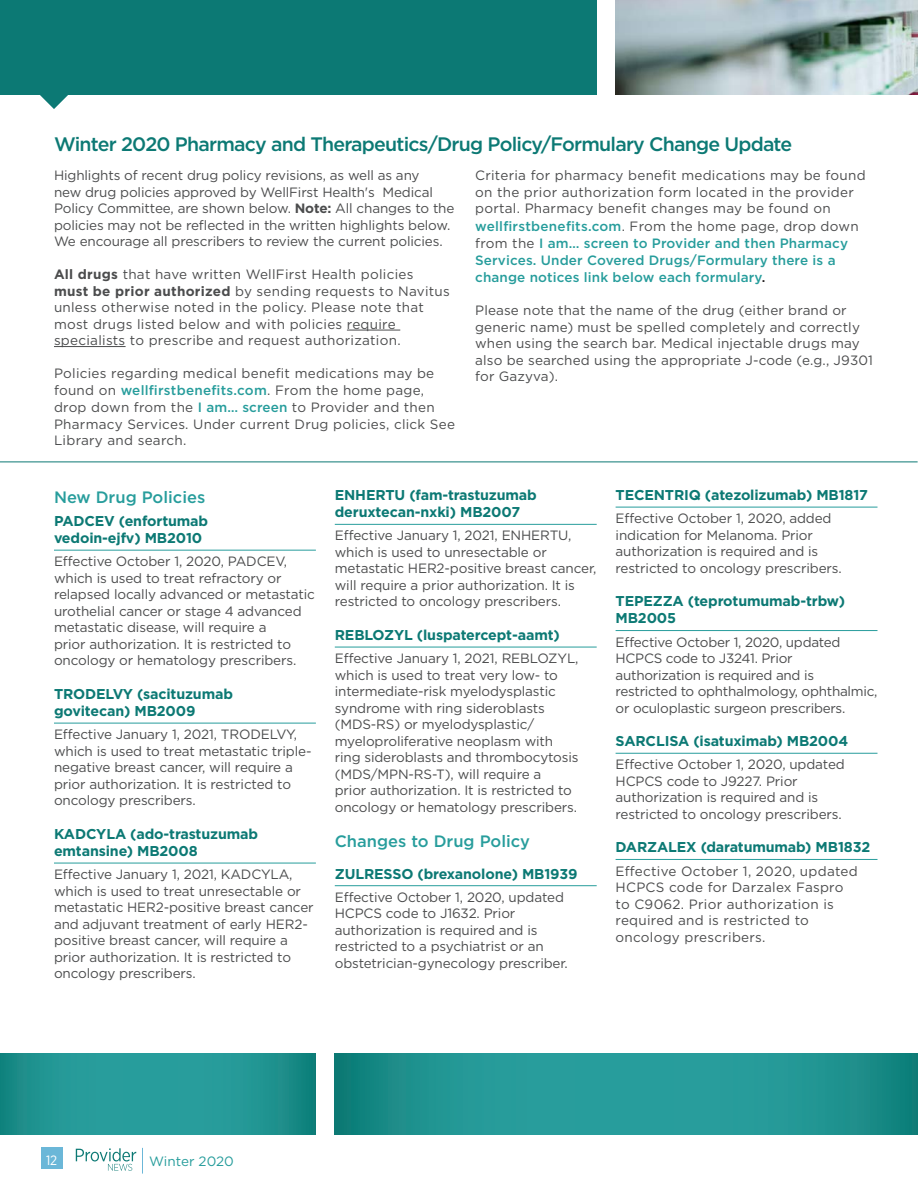
<style>
.page{position:relative;width:918px;height:1188px;background:#fff}
.page>*{position:absolute;margin:0;border:0;box-sizing:border-box;transform-origin:0 0}
._01_Article_Headline{font:500 19.5px "Gotham";letter-spacing:-.04em;color:#0c7974}
.Policy_Update_Body{font:500 16.5px "Gotham";color:#279d9c}
.Policy_Update_Title{font:500 16.5px "Gotham";color:#279d9c}
.Policy_Update_Title-2{font:700 14.25px/17.2px "Gotham";letter-spacing:-.01em;color:#0c7974}
.Policy_Update_Body-2{font:13.5px/16.5px "Gotham";letter-spacing:-.01em;color:#4b4c4d}
.Policy_Update_Body-3{font:13.5px/16.5px "Gotham";letter-spacing:.02em;color:#4b4c4d}
.Policy_Update_Body-4{font:13.5px/16.5px "Gotham";letter-spacing:.01em;color:#4b4c4d}
.t1{font:13.5px "Gotham";color:#279d9c}
.t2{font:13.5px "Gotham Narrow";color:#fff}
.s1{font-weight:700}
.s2{font-weight:500;color:#279d9c}
.s3{font-weight:500;color:#231f20}
</style>
<div class="page">
<div style="left:0;top:0;width:597px;height:94px;background:#0c7974"></div>
<svg style="left:35px;top:94px;width:38px;height:15px"></svg>
<svg style="left:335px;top:1053px;width:582px;height:81px;background:#219593"></svg>
<svg style="left:0;top:1053px;width:316px;height:81px;background:#229694"></svg>
<div style="left:41px;top:1148px;width:21px;height:21px;background:#6bb7d8"></div>
<svg style="left:142px;top:1148px;width:1px;height:26px"></svg>
<svg style="left:76px;top:1148px;width:60px;height:23px"></svg>
<hr style="left:347px;top:330px;width:53px;height:1px;background:#4b4c4d">
<hr style="left:54px;top:346px;width:72px;height:1px;background:#4b4c4d">
<hr style="left:54px;top:550px;width:262px;height:1px;background:#279d9c">
<hr style="left:54px;top:723px;width:262px;height:1px;background:#279d9c">
<hr style="left:54px;top:863px;width:262px;height:1px;background:#279d9c">
<hr style="left:335px;top:524px;width:262px;height:1px;background:#279d9c">
<hr style="left:335px;top:647px;width:262px;height:1px;background:#279d9c">
<hr style="left:335px;top:885px;width:262px;height:1px;background:#279d9c">
<hr style="left:616px;top:507px;width:262px;height:1px;background:#279d9c">
<hr style="left:616px;top:630px;width:262px;height:1px;background:#279d9c">
<hr style="left:616px;top:753px;width:262px;height:1px;background:#279d9c">
<hr style="left:616px;top:859px;width:262px;height:1px;background:#279d9c">
<hr style="left:0;top:462px;width:918px;height:1px;background:#0c7974">
<hr style="left:917px;top:1053px;width:1px;height:81px;background:#0d7b76">
<img style="left:616px;top:0;width:302px;height:94px">
<h1 class="_01_Article_Headline" style="left:54px;top:131px;width:740px">Winter 2020 Pharmacy and Therapeutics/Drug Policy/Formulary Change Update</h1>
<p class="Policy_Update_Body-2" style="left:54px;top:167px;width:402px">Highlights of recent drug policy revisions, as well as any<br>new drug policies approved by WellFirst Health's Medical Policy Committee, are shown below. <span class="s1">Note:</span> All changes to the policies may not be reflected in the written highlights below.<br>We encourage all prescribers to review the current policies.</p>
<p class="Policy_Update_Body-3" style="left:54px;top:266px;width:397px"><span class="s1">All drugs</span> that have written WellFirst Health policies <span class="s1">must be prior authorized</span> by sending requests to Navitus unless otherwise noted in the policy. Please note that most drugs listed below and with policies require specialists to prescribe and request authorization.</p>
<p class="Policy_Update_Body-3" style="left:54px;top:364px;width:403px">Policies regarding medical benefit medications may be found on <span class="s2">wellfirstbenefits.com</span>. From the home page, drop down from the <span class="s2">I am… screen</span> to Provider and then Pharmacy Services. Under current Drug policies, click See Library and search.</p>
<p class="Policy_Update_Body-3" style="left:475px;top:167px;width:392px;line-height:17px">Criteria for pharmacy benefit medications may be found on the prior authorization form located in the provider portal. Pharmacy benefit changes may be found on <span class="s2">wellfirstbenefits.com</span>. From the home page, drop down from the <span class="s2">I am… screen to Provider and then Pharmacy Services. Under Covered Drugs/Formulary there is a change notices link below each formulary</span><span class="s3">.</span></p>
<p class="Policy_Update_Body-4" style="left:475px;top:302px;width:399px">Please note that the name of the drug (either brand or generic name) must be spelled completely and correctly when using the search bar. Medical injectable drugs may also be searched using the appropriate J-code (e.g., J9301 for Gazyva).</p>
<h4 class="Policy_Update_Title" style="left:54px;top:487px;width:153px">New Drug Policies</h4>
<h4 class="Policy_Update_Title-2" style="left:54px;top:512px;width:156px">PADCEV (enfortumab vedoin-ejfv) MB2010</h4>
<p class="Policy_Update_Body-2" style="left:54px;top:553px;width:262px">Effective October 1, 2020, PADCEV, which is used to treat refractory or relapsed locally advanced or metastatic urothelial cancer or stage 4 advanced metastatic disease, will require a<br>prior authorization. It is restricted to oncology or hematology prescribers.</p>
<h4 class="Policy_Update_Title-2" style="left:54px;top:685px;width:180px">TRODELVY (sacituzumab govitecan) MB2009</h4>
<p class="Policy_Update_Body-2" style="left:54px;top:726px;width:259px">Effective January 1, 2021, TRODELVY, which is used to treat metastatic triple&shy;negative breast cancer, will require a prior authorization. It is restricted to oncology prescribers.</p>
<h4 class="Policy_Update_Title-2" style="left:54px;top:825px;width:206px">KADCYLA (ado-trastuzumab emtansine) MB2008</h4>
<p class="Policy_Update_Body-2" style="left:54px;top:866px;width:261px">Effective January 1, 2021, KADCYLA, which is used to treat unresectable or metastatic HER2-positive breast cancer and adjuvant treatment of early HER2- positive breast cancer, will require a prior authorization. It is restricted to oncology prescribers.</p>
<h4 class="Policy_Update_Title-2" style="left:335px;top:486px;width:204px">ENHERTU (fam-trastuzumab deruxtecan-nxki) MB2007</h4>
<p class="Policy_Update_Body-2" style="left:335px;top:527px;width:263px">Effective January 1, 2021, ENHERTU, which is used to unresectable or metastatic HER2-positive breast cancer, will require a prior authorization. It is restricted to oncology prescribers.</p>
<h4 class="Policy_Update_Title-2" style="left:335px;top:626px;width:227px">REBLOZYL (luspatercept-aamt)</h4>
<p class="Policy_Update_Body-2" style="left:335px;top:650px;width:245px">Effective January 1, 2021, REBLOZYL, which is used to treat very low- to intermediate-risk myelodysplastic syndrome with ring sideroblasts (MDS-RS) or myelodysplastic/ myeloproliferative neoplasm with ring sideroblasts and thrombocytosis (MDS/MPN-RS-T), will require a<br>prior authorization. It is restricted to oncology or hematology prescribers.</p>
<p class="Policy_Update_Body" style="left:335px;top:830px;width:197px">Changes to Drug Policy</p>
<h4 class="Policy_Update_Title-2" style="left:335px;top:865px;width:244px">ZULRESSO (brexanolone) MB1939</h4>
<p class="Policy_Update_Body-2" style="left:335px;top:889px;width:235px">Effective October 1, 2020, updated HCPCS code to J1632. Prior authorization is required and is restricted to a psychiatrist or an obstetrician-gynecology prescriber.</p>
<h4 class="Policy_Update_Title-2" style="left:616px;top:486px;width:254px">TECENTRIQ (atezolizumab) MB1817</h4>
<p class="Policy_Update_Body-2" style="left:616px;top:510px;width:228px">Effective October 1, 2020, added indication for Melanoma. Prior authorization is required and is restricted to oncology prescribers.</p>
<h4 class="Policy_Update_Title-2" style="left:616px;top:592px;width:231px">TEPEZZA (teprotumumab-trbw)<br>MB2005</h4>
<p class="Policy_Update_Body-2" style="left:616px;top:633px;width:263px">Effective October 1, 2020, updated HCPCS code to J3241. Prior authorization is required and is restricted to ophthalmology, ophthalmic, or oculoplastic surgeon prescribers.</p>
<h4 class="Policy_Update_Title-2" style="left:616px;top:732px;width:234px">SARCLISA (isatuximab) MB2004</h4>
<p class="Policy_Update_Body-2" style="left:616px;top:756px;width:231px">Effective October 1, 2020, updated HCPCS code to J9227. Prior authorization is required and is restricted to oncology prescribers.</p>
<h4 class="Policy_Update_Title-2" style="left:616px;top:839px;width:256px">DARZALEX (daratumumab) MB1832</h4>
<p class="Policy_Update_Body-3" style="left:616px;top:862px;width:244px">Effective October 1, 2020, updated<br>HCPCS code for Darzalex Faspro to C9062. Prior authorization is required and is restricted to oncology prescribers.</p>
<p class="t2" style="left:46px;top:1152px;width:13px">12</p>
<p class="t1" style="left:149px;top:1153px;width:86px">Winter 2020</p>
</div>
